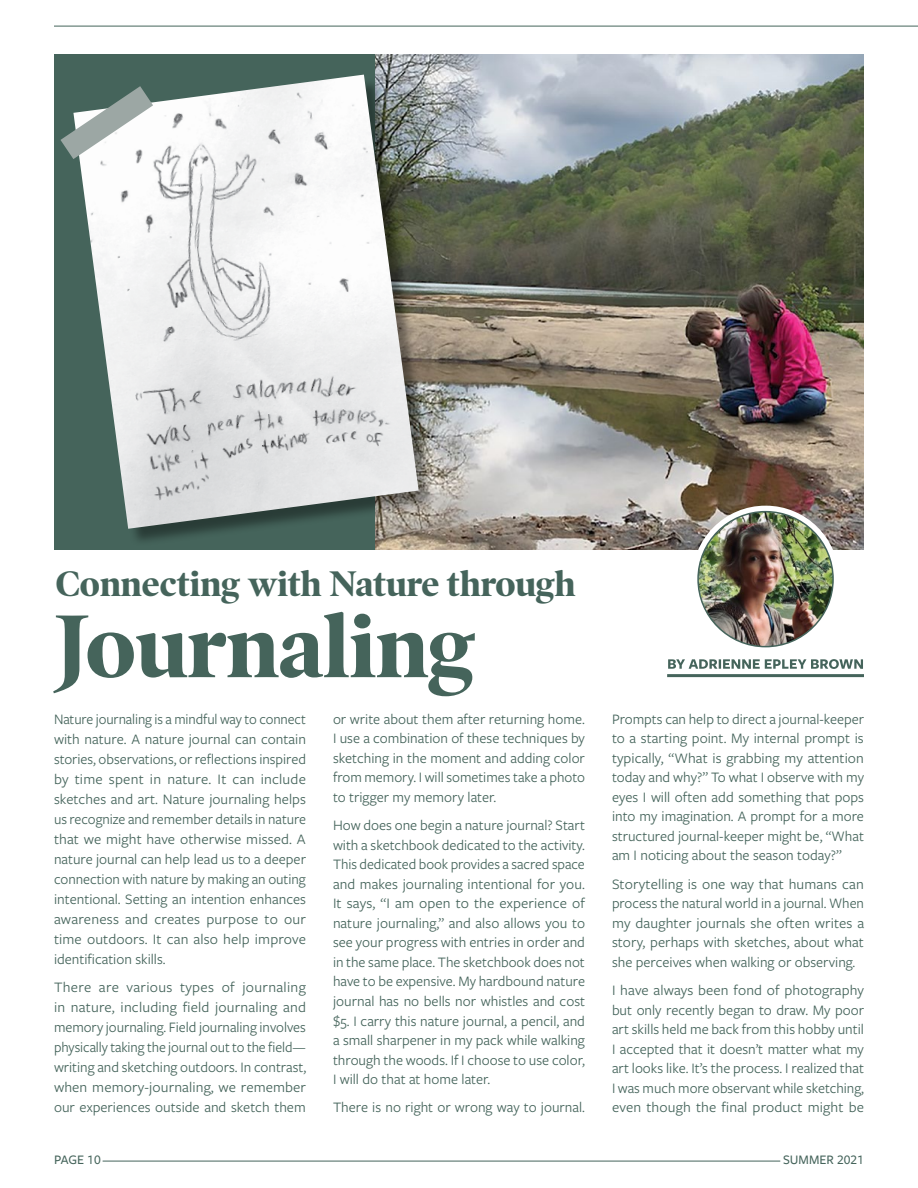
<style>
.page{position:relative;width:918px;height:1188px;background:#fff}
.page>*{position:absolute;margin:0;border:0;box-sizing:border-box;transform-origin:0 0}
.t1{font:700 90px "Poynter OS Disp";color:#45645b}
.t2{font:700 36px "Poynter OS Disp";color:#45645b}
.t3{font:15px/19.5px "Freight Sans Pro";color:#45645b;text-align:justify}
.t4{font:500 13.5px "Freight Sans Pro";color:#45645b}
</style>
<div class="page">
<hr style="left:103px;top:1161px;width:677px;height:1px;background:#45645b">
<hr style="left:54px;top:26px;width:864px;height:1px;background:#45645b">
<img style="left:375px;top:54px;width:489px;height:495px">
<svg style="left:668px;top:659px;width:195px;height:10px"></svg>
<hr style="left:667px;top:674px;width:197px;height:3px;background:#45645b">
<div style="left:54px;top:54px;width:321px;height:495px;background:#45645b"></div>
<div style="left:76px;top:77px;width:361px;height:470px;background:#000;opacity:.4"></div>
<img style="left:76px;top:75px;width:343px;height:454px">
<svg style="left:60px;top:86px;width:93px;height:73px"></svg>
<div style="left:692px;top:506px;width:147px;height:147px;border:12px solid #fff;border-radius:50%"></div>
<img style="left:698px;top:512px;width:135px;height:135px;border-radius:68px">
<h2 class="t2" style="left:55px;top:563px;width:522px">Connecting with Nature through</h2>
<h1 class="t1" style="left:55px;top:594px;width:421px">Journaling</h1>
<p class="t3" style="left:54px;top:708px;width:254px;line-height:20px">Nature journaling is a mindful way to connect with nature. A nature journal can contain stories, observations, or reflections inspired by time spent in nature. It can include sketches and art. Nature journaling helps us recognize and remember details in nature that we might have otherwise missed. A nature journal can help lead us to a deeper connection with nature by making an outing intentional. Setting an intention enhances awareness and creates purpose to our time outdoors. It can also help improve identification skills.</p>
<p class="t3" style="left:54px;top:977px;width:254px;line-height:20px">There are various types of journaling in nature, including field journaling and memory journaling. Field journaling involves physically taking the journal out to the field— writing and sketching outdoors. In contrast, when memory-journaling, we remember our experiences outside and sketch them</p>
<p class="t3" style="left:333px;top:708px;width:254px">or write about them after returning home.<br>I use a combination of these techniques by sketching in the moment and adding color from memory. I will sometimes take a photo to trigger my memory later.</p>
<p class="t3" style="left:333px;top:815px;width:254px">How does one begin a nature journal? Start with a sketchbook dedicated to the activity.<br>This dedicated book provides a sacred space and makes journaling intentional for you.<br>It says, “I am open to the experience of nature journaling,” and also allows you to see your progress with entries in order and in the same place. The sketchbook does not have to be expensive. My hardbound nature journal has no bells nor whistles and cost $5. I carry this nature journal, a pencil, and a small sharpener in my pack while walking through the woods. If I choose to use color, I will do that at home later.</p>
<p class="t3" style="left:333px;top:1097px;width:254px">There is no right or wrong way to journal.</p>
<p class="t3" style="left:612px;top:708px;width:254px">Prompts can help to direct a journal-keeper to a starting point. My internal prompt is typically, “What is grabbing my attention today and why?” To what I observe with my eyes I will often add something that pops into my imagination. A prompt for a more structured journal-keeper might be, “What am I noticing about the season today?”</p>
<p class="t3" style="left:612px;top:873px;width:254px">Storytelling is one way that humans can process the natural world in a journal. When my daughter journals she often writes a story, perhaps with sketches, about what she perceives when walking or observing.</p>
<p class="t3" style="left:612px;top:980px;width:254px">I have always been fond of photography but only recently began to draw. My poor art skills held me back from this hobby until I accepted that it doesn’t matter what my art looks like. It’s the process. I realized that I was much more observant while sketching, even though the final product might be</p>
<p class="t4" style="left:54px;top:1151px;width:48px">PAGE 10</p>
<p class="t4" style="left:783px;top:1151px;width:82px">SUMMER 2021</p>
</div>
